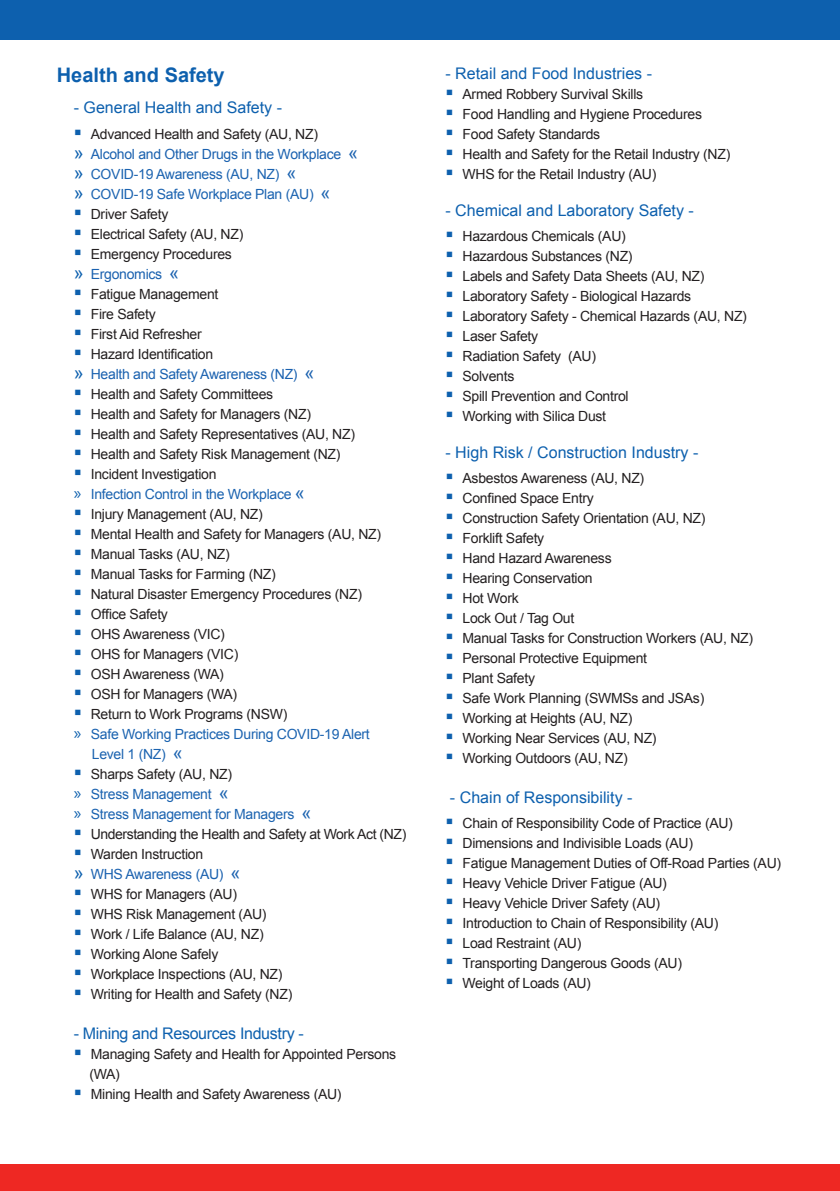
<style>
.page{position:relative;width:840px;height:1191px;background:#fff}
.page>*{position:absolute;margin:0;border:0;box-sizing:border-box;transform-origin:0 0}
.text_01{font:700 20px "Arial";color:#0d60ae}
.text_02_no_bullet{font:16px "Arial";color:#0d60ae}
.text_02_no_bullet-2{font:16px "Arial";letter-spacing:-.02em;color:#0d60ae}
.t1{font:14px/20px "Arial";letter-spacing:-.02em;color:#231f20}
.t2{font:14px/20px "Arial";letter-spacing:-.02em;color:#1b63b0}
.t3{font:14px "Arial";letter-spacing:-.02em;color:#1a61af}
.s1{font-size:18px;color:#0d60ae}
.s2{font-size:18px}
.s3{font-family:"Myriad Pro";font-size:18px;color:#0d60ae}
</style>
<div class="page">
<div style="left:0;top:0;width:839px;height:40px;background:#0d60ae"></div>
<div style="left:0;top:1164px;width:839px;height:27px;background:#ee2823"></div>
<p class="text_01" style="left:57px;top:62px;width:169px">Health and Safety</p>
<p class="text_02_no_bullet" style="left:74px;top:97px;width:210px">- General Health and Safety -</p>
<p class="t1" style="left:91px;top:124px;width:229px">Advanced Health and Safety (AU, NZ)</p>
<p class="t3" style="left:74px;top:144px;width:286px"><span class="s1">»</span> Alcohol and Other Drugs in the Workplace <span class="s2">«</span></p>
<p class="t2" style="left:74px;top:164px;width:224px"><span class="s1">»</span> COVID-19 Awareness (AU, NZ) <span class="s2">«</span></p>
<p class="t2" style="left:74px;top:184px;width:258px"><span class="s1">»</span> COVID-19 Safe Workplace Plan (AU) <span class="s2">«</span></p>
<p class="t1" style="left:91px;top:204px;width:79px">Driver Safety</p>
<p class="t1" style="left:91px;top:224px;width:154px">Electrical Safety (AU, NZ)</p>
<p class="t1" style="left:91px;top:244px;width:142px">Emergency Procedures</p>
<p class="t3" style="left:74px;top:264px;width:107px"><span class="s1">»</span> Ergonomics <span class="s2">«</span></p>
<p class="t1" style="left:91px;top:284px;width:129px">Fatigue Management</p>
<p class="t1" style="left:91px;top:304px;width:66px">Fire Safety</p>
<p class="t1" style="left:91px;top:324px;width:112px">First Aid Refresher</p>
<p class="t1" style="left:91px;top:344px;width:124px">Hazard Identification</p>
<p class="t3" style="left:74px;top:364px;width:242px"><span class="s1">»</span> Health and Safety Awareness (NZ) <span class="s2">«</span></p>
<p class="t1" style="left:91px;top:384px;width:184px">Health and Safety Committees</p>
<p class="t1" style="left:91px;top:404px;width:222px">Health and Safety for Managers (NZ)</p>
<p class="t1" style="left:91px;top:424px;width:265px">Health and Safety Representatives (AU, NZ)</p>
<p class="t1" style="left:91px;top:444px;width:251px">Health and Safety Risk Management (NZ)</p>
<p class="t1" style="left:91px;top:464px;width:127px">Incident Investigation</p>
<p class="t2" style="left:74px;top:484px;width:232px"><span class="s3">»</span> Infection Control in the Workplace <span class="s2">«</span></p>
<p class="t1" style="left:91px;top:504px;width:173px">Injury Management (AU, NZ)</p>
<p class="t1" style="left:91px;top:524px;width:292px">Mental Health and Safety for Managers (AU, NZ)</p>
<p class="t1" style="left:91px;top:544px;width:140px">Manual Tasks (AU, NZ)</p>
<p class="t1" style="left:91px;top:564px;width:186px">Manual Tasks for Farming (NZ)</p>
<p class="t1" style="left:91px;top:584px;width:272px">Natural Disaster Emergency Procedures (NZ)</p>
<p class="t1" style="left:91px;top:604px;width:79px">Office Safety</p>
<p class="t1" style="left:91px;top:624px;width:135px">OHS Awareness (VIC)</p>
<p class="t1" style="left:91px;top:644px;width:149px">OHS for Managers (VIC)</p>
<p class="t1" style="left:91px;top:664px;width:134px">OSH Awareness (WA)</p>
<p class="t1" style="left:91px;top:684px;width:148px">OSH for Managers (WA)</p>
<p class="t1" style="left:91px;top:704px;width:198px">Return to Work Programs (NSW)</p>
<p class="t2" style="left:92px;top:724px;width:279px;text-indent:-18px"><span class="s3">»</span> Safe Working Practices During COVID-19 Alert<br>Level 1 (NZ) <span class="s2">«</span></p>
<p class="t1" style="left:91px;top:764px;width:143px">Sharps Safety (AU, NZ)</p>
<p class="t2" style="left:74px;top:784px;width:156px"><span class="s3">»</span> Stress Management <span class="s2">«</span></p>
<p class="t2" style="left:74px;top:804px;width:239px"><span class="s3">»</span> Stress Management for Managers <span class="s2">«</span></p>
<p class="t1" style="left:91px;top:824px;width:317px">Understanding the Health and Safety at Work Act (NZ)</p>
<p class="t1" style="left:91px;top:844px;width:114px">Warden Instruction</p>
<p class="t3" style="left:74px;top:864px;width:168px"><span class="s1">»</span> WHS Awareness (AU) <span class="s2">«</span></p>
<p class="t1" style="left:91px;top:884px;width:148px">WHS for Managers (AU)</p>
<p class="t1" style="left:91px;top:904px;width:177px">WHS Risk Management (AU)</p>
<p class="t1" style="left:91px;top:924px;width:174px">Work / Life Balance (AU, NZ)</p>
<p class="t1" style="left:91px;top:944px;width:129px">Working Alone Safely</p>
<p class="t1" style="left:91px;top:964px;width:193px">Workplace Inspections (AU, NZ)</p>
<p class="t1" style="left:91px;top:984px;width:203px">Writing for Health and Safety (NZ)</p>
<p class="text_02_no_bullet-2" style="left:74px;top:1022px;width:231px">- Mining and Resources Industry -</p>
<p class="t1" style="left:89px;top:1044px;width:308px">Managing Safety and Health for Appointed Persons (WA)</p>
<p class="t1" style="left:91px;top:1084px;width:252px">Mining Health and Safety Awareness (AU)</p>
<p class="text_02_no_bullet" style="left:445px;top:63px;width:208px">- Retail and Food Industries -</p>
<p class="t1" style="left:462px;top:85px;width:182px">Armed Robbery Survival Skills</p>
<p class="t1" style="left:462px;top:105px;width:241px">Food Handling and Hygiene Procedures</p>
<p class="t1" style="left:462px;top:125px;width:139px">Food Safety Standards</p>
<p class="t1" style="left:462px;top:145px;width:269px">Health and Safety for the Retail Industry (NZ)</p>
<p class="t1" style="left:462px;top:165px;width:195px">WHS for the Retail Industry (AU)</p>
<p class="text_02_no_bullet" style="left:445px;top:199px;width:250px">- Chemical and Laboratory Safety -</p>
<p class="t1" style="left:462px;top:226px;width:165px">Hazardous Chemicals (AU)</p>
<p class="t1" style="left:462px;top:246px;width:171px">Hazardous Substances (NZ)</p>
<p class="t1" style="left:462px;top:266px;width:243px">Labels and Safety Data Sheets (AU, NZ)</p>
<p class="t1" style="left:462px;top:286px;width:230px">Laboratory Safety - Biological Hazards</p>
<p class="t1" style="left:462px;top:306px;width:286px">Laboratory Safety - Chemical Hazards (AU, NZ)</p>
<p class="t1" style="left:462px;top:326px;width:77px">Laser Safety</p>
<p class="t1" style="left:462px;top:346px;width:135px">Radiation Safety (AU)</p>
<p class="t1" style="left:462px;top:366px;width:53px">Solvents</p>
<p class="t1" style="left:462px;top:386px;width:167px">Spill Prevention and Control</p>
<p class="t1" style="left:462px;top:406px;width:145px">Working with Silica Dust</p>
<p class="text_02_no_bullet" style="left:445px;top:441px;width:254px">- High Risk / Construction Industry -</p>
<p class="t1" style="left:462px;top:468px;width:183px">Asbestos Awareness (AU, NZ)</p>
<p class="t1" style="left:462px;top:488px;width:133px">Confined Space Entry</p>
<p class="t1" style="left:462px;top:508px;width:244px">Construction Safety Orientation (AU, NZ)</p>
<p class="t1" style="left:462px;top:528px;width:83px">Forklift Safety</p>
<p class="t1" style="left:462px;top:548px;width:150px">Hand Hazard Awareness</p>
<p class="t1" style="left:462px;top:568px;width:132px">Hearing Conservation</p>
<p class="t1" style="left:462px;top:588px;width:58px">Hot Work</p>
<p class="t1" style="left:462px;top:608px;width:113px">Lock Out / Tag Out</p>
<p class="t1" style="left:462px;top:628px;width:292px">Manual Tasks for Construction Workers (AU, NZ)</p>
<p class="t1" style="left:462px;top:648px;width:186px">Personal Protective Equipment</p>
<p class="t1" style="left:462px;top:668px;width:74px">Plant Safety</p>
<p class="t1" style="left:462px;top:688px;width:243px">Safe Work Planning (SWMSs and JSAs)</p>
<p class="t1" style="left:462px;top:708px;width:171px">Working at Heights (AU, NZ)</p>
<p class="t1" style="left:462px;top:728px;width:195px">Working Near Services (AU, NZ)</p>
<p class="t1" style="left:462px;top:748px;width:166px">Working Outdoors (AU, NZ)</p>
<p class="text_02_no_bullet" style="left:449px;top:786px;width:184px">- Chain of Responsibility -</p>
<p class="t1" style="left:462px;top:813px;width:272px">Chain of Responsibility Code of Practice (AU)</p>
<p class="t1" style="left:462px;top:833px;width:232px">Dimensions and Indivisible Loads (AU)</p>
<p class="t1" style="left:462px;top:853px;width:320px">Fatigue Management Duties of Off-Road Parties (AU)</p>
<p class="t1" style="left:462px;top:873px;width:206px">Heavy Vehicle Driver Fatigue (AU)</p>
<p class="t1" style="left:462px;top:893px;width:199px">Heavy Vehicle Driver Safety (AU)</p>
<p class="t1" style="left:462px;top:913px;width:257px">Introduction to Chain of Responsibility (AU)</p>
<p class="t1" style="left:462px;top:933px;width:120px">Load Restraint (AU)</p>
<p class="t1" style="left:462px;top:953px;width:221px">Transporting Dangerous Goods (AU)</p>
<p class="t1" style="left:462px;top:973px;width:130px">Weight of Loads (AU)</p>
</div>
